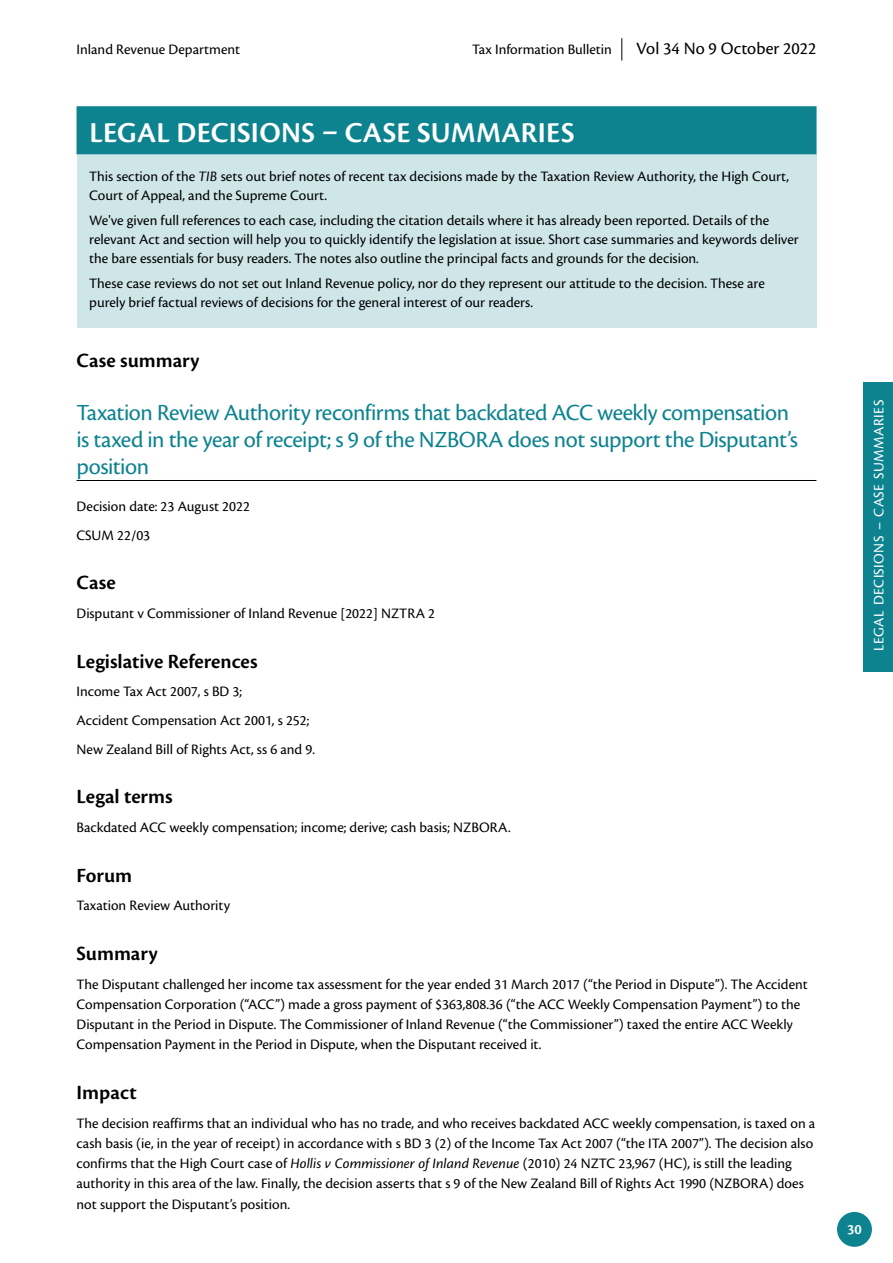
<style>
.page{position:relative;width:893px;height:1263px;background:#fff}
.page>*{position:absolute;margin:0;border:0;box-sizing:border-box;transform-origin:0 0}
.t1{font:600 30px "Cronos Pro";letter-spacing:.015em;color:#fff}
.TIB_H1_Under_line_on{font:24px/27px "Cronos Pro";letter-spacing:-.02em;color:#0d8390}
.TIB_H2{font:600 21px "Cronos Pro";color:#000}
.t2{font:18px "Cronos Pro";color:#000}
.TIB_Body_main{font:15px/20.2px "Cronos Pro";color:#000}
.t3{font:15px "Cronos Pro";letter-spacing:.025em;color:#fff}
.t4{font:600 15px "Cronos Pro";color:#fff}
.s1{font-style:italic}
</style>
<div class="page">
<div style="left:863px;top:383px;width:30px;height:289px;background:#0d8390"></div>
<div style="left:77px;top:106px;width:739px;height:221px;background:#cfe6e9"></div>
<div style="left:77px;top:106px;width:739px;height:48px;background:#0d8390"></div>
<hr style="left:77px;top:480px;width:739px;height:1px;background:#000">
<svg style="left:621px;top:38px;width:1px;height:23px"></svg>
<div style="left:837px;top:1212px;width:35px;height:35px;background:#0d8390;border-radius:50%"></div>
<p class="TIB_Body_main" style="left:77px;top:39px;width:165px">Inland Revenue Department</p>
<p class="t2" style="left:636px;top:38px;width:182px">Vol 34 No 9 October 2022</p>
<p class="TIB_Body_main" style="left:472px;top:39px;width:141px">Tax Information Bulletin</p>
<h1 class="t1" style="left:89px;top:116px;width:487px">LEGAL DECISIONS – CASE SUMMARIES</h1>
<p class="TIB_Body_main" style="left:89px;top:167px;width:701px;line-height:18.8px">This section of the <span class="s1">TIB</span> sets out brief notes of recent tax decisions made by the Taxation Review Authority, the High Court,<br>Court of Appeal, and the Supreme Court.</p>
<p class="TIB_Body_main" style="left:89px;top:211px;width:711px;line-height:18.8px">We've given full references to each case, including the citation details where it has already been reported. Details of the relevant Act and section will help you to quickly identify the legislation at issue. Short case summaries and keywords deliver the bare essentials for busy readers. The notes also outline the principal facts and grounds for the decision.</p>
<p class="TIB_Body_main" style="left:89px;top:274px;width:677px;line-height:18.8px">These case reviews do not set out Inland Revenue policy, nor do they represent our attitude to the decision. These are purely brief factual reviews of decisions for the general interest of our readers.</p>
<p class="TIB_H2" style="left:77px;top:349px;width:124px">Case summary</p>
<p class="TIB_H1_Under_line_on" style="left:77px;top:399px;width:723px">Taxation Review Authority reconfirms that backdated ACC weekly compensation is taxed in the year of receipt; s 9 of the NZBORA does not support the Disputant’s position</p>
<p class="TIB_Body_main" style="left:77px;top:496px;width:175px">Decision date: 23 August 2022</p>
<p class="TIB_Body_main" style="left:77px;top:525px;width:75px">CSUM 22/03</p>
<p class="TIB_H2" style="left:77px;top:571px;width:41px">Case</p>
<p class="TIB_Body_main" style="left:77px;top:603px;width:360px">Disputant v Commissioner of Inland Revenue [2022] NZTRA 2</p>
<p class="TIB_H2" style="left:77px;top:649px;width:182px">Legislative References</p>
<p class="TIB_Body_main" style="left:77px;top:681px;width:167px">Income Tax Act 2007, s BD 3;</p>
<p class="TIB_Body_main" style="left:77px;top:710px;width:234px">Accident Compensation Act 2001, s 252;</p>
<p class="TIB_Body_main" style="left:77px;top:739px;width:240px">New Zealand Bill of Rights Act, ss 6 and 9.</p>
<p class="TIB_H2" style="left:77px;top:785px;width:98px">Legal terms</p>
<p class="TIB_Body_main" style="left:77px;top:817px;width:436px">Backdated ACC weekly compensation; income; derive; cash basis; NZBORA.</p>
<p class="TIB_H2" style="left:77px;top:863px;width:57px">Forum</p>
<p class="TIB_Body_main" style="left:77px;top:896px;width:155px">Taxation Review Authority</p>
<p class="TIB_H2" style="left:77px;top:941px;width:83px">Summary</p>
<p class="TIB_Body_main" style="left:77px;top:974px;width:733px">The Disputant challenged her income tax assessment for the year ended 31 March 2017 (“the Period in Dispute”). The Accident Compensation Corporation (“ACC”) made a gross payment of $363,808.36 (“the ACC Weekly Compensation Payment”) to the Disputant in the Period in Dispute. The Commissioner of Inland Revenue (“the Commissioner”) taxed the entire ACC Weekly Compensation Payment in the Period in Dispute, when the Disputant received it.</p>
<p class="TIB_H2" style="left:77px;top:1080px;width:62px">Impact</p>
<p class="TIB_Body_main" style="left:77px;top:1113px;width:740px">The decision reaffirms that an individual who has no trade, and who receives backdated ACC weekly compensation, is taxed on a cash basis (ie, in the year of receipt) in accordance with s BD 3 (2) of the Income Tax Act 2007 (“the ITA 2007”). The decision also confirms that the High Court case of <span class="s1">Hollis v Commissioner of Inland Revenue</span> (2010) 24 NZTC 23,967 (HC), is still the leading authority in this area of the law. Finally, the decision asserts that s 9 of the New Zealand Bill of Rights Act 1990 (NZBORA) does not support the Disputant’s position.</p>
<p class="t3" style="left:870px;top:651px;width:252px;rotate:-90deg">LEGAL DECISIONS – CASE SUMMARIES</p>
<p class="t4" style="left:847px;top:1220px;width:16px">30</p>
</div>
